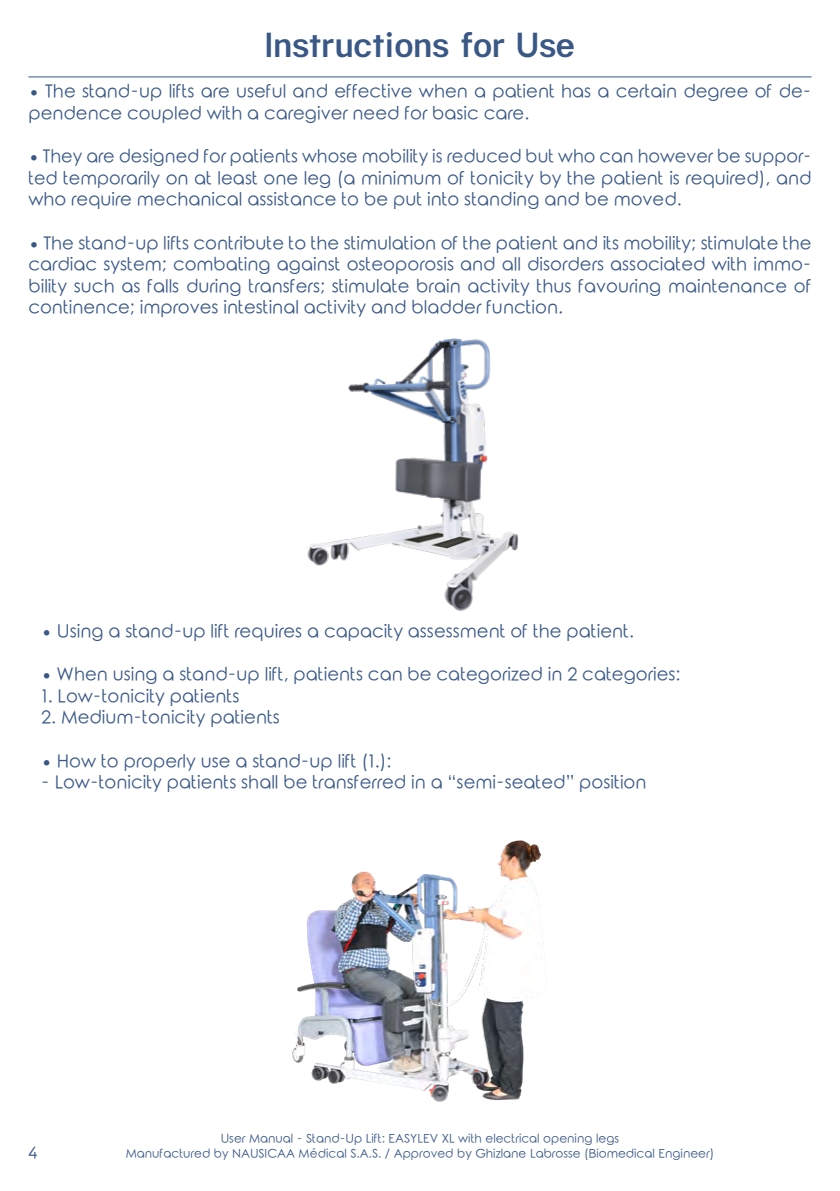
<style>
.page{position:relative;width:840px;height:1191px;background:#fff}
.page>*{position:absolute;margin:0;border:0;box-sizing:border-box;transform-origin:0 0}
.t1{font:500 36px "Kalypsa";letter-spacing:.005em;color:#3a5886}
.t2{font:18px/21.6px "Rounded Elegance";color:#3a5886;text-align:justify}
.t3{font:16px "Rounded Elegance";color:#3a5886}
.t4{font:12px/14.4px "Rounded Elegance";color:#3a5886;text-align:center}
</style>
<div class="page">
<img style="left:307px;top:338px;width:212px;height:273px">
<img style="left:292px;top:840px;width:254px;height:262px">
<hr style="left:28px;top:77px;width:783px;height:1px;background:#3a5886">
<h1 class="t1" style="left:265px;top:24px;width:311px">Instructions for Use</h1>
<p class="t2" style="left:28px;top:83px;width:784px">• The stand-up lifts are useful and effective when a patient has a certain degree of de&shy;pendence coupled with a caregiver need for basic care.</p>
<p class="t2" style="left:28px;top:148px;width:784px">• They are designed for patients whose mobility is reduced but who can however be suppor&shy;ted temporarily on at least one leg (a minimum of tonicity by the patient is required), and who require mechanical assistance to be put into standing and be moved.</p>
<p class="t2" style="left:28px;top:234px;width:784px">• The stand-up lifts contribute to the stimulation of the patient and its mobility; stimulate the cardiac system; combating against osteoporosis and all disorders associated with immo&shy;bility such as falls during transfers; stimulate brain activity thus favouring maintenance of continence; improves intestinal activity and bladder function.</p>
<p class="t2" style="left:41px;top:622px;width:594px">• Using a stand-up lift requires a capacity assessment of the patient.</p>
<p class="t2" style="left:41px;top:666px;width:640px">• When using a stand-up lift, patients can be categorized in 2 categories:</p>
<p class="t2" style="left:41px;top:687px;width:200px">1. Low-tonicity patients</p>
<p class="t2" style="left:41px;top:709px;width:240px">2. Medium-tonicity patients</p>
<p class="t2" style="left:41px;top:752px;width:352px">• How to properly use a stand-up lift (1.):</p>
<p class="t2" style="left:41px;top:774px;width:606px">- Low-tonicity patients shall be transferred in a “semi-seated” position</p>
<p class="t3" style="left:28px;top:1143px;width:10px">4</p>
<p class="t4" style="left:126px;top:1132px;width:589px">User Manual - Stand-Up Lift: EASYLEV XL with electrical opening legs<br>Manufactured by NAUSICAA Médical S.A.S. / Approved by Ghizlane Labrosse (Biomedical Engineer)</p>
</div>
